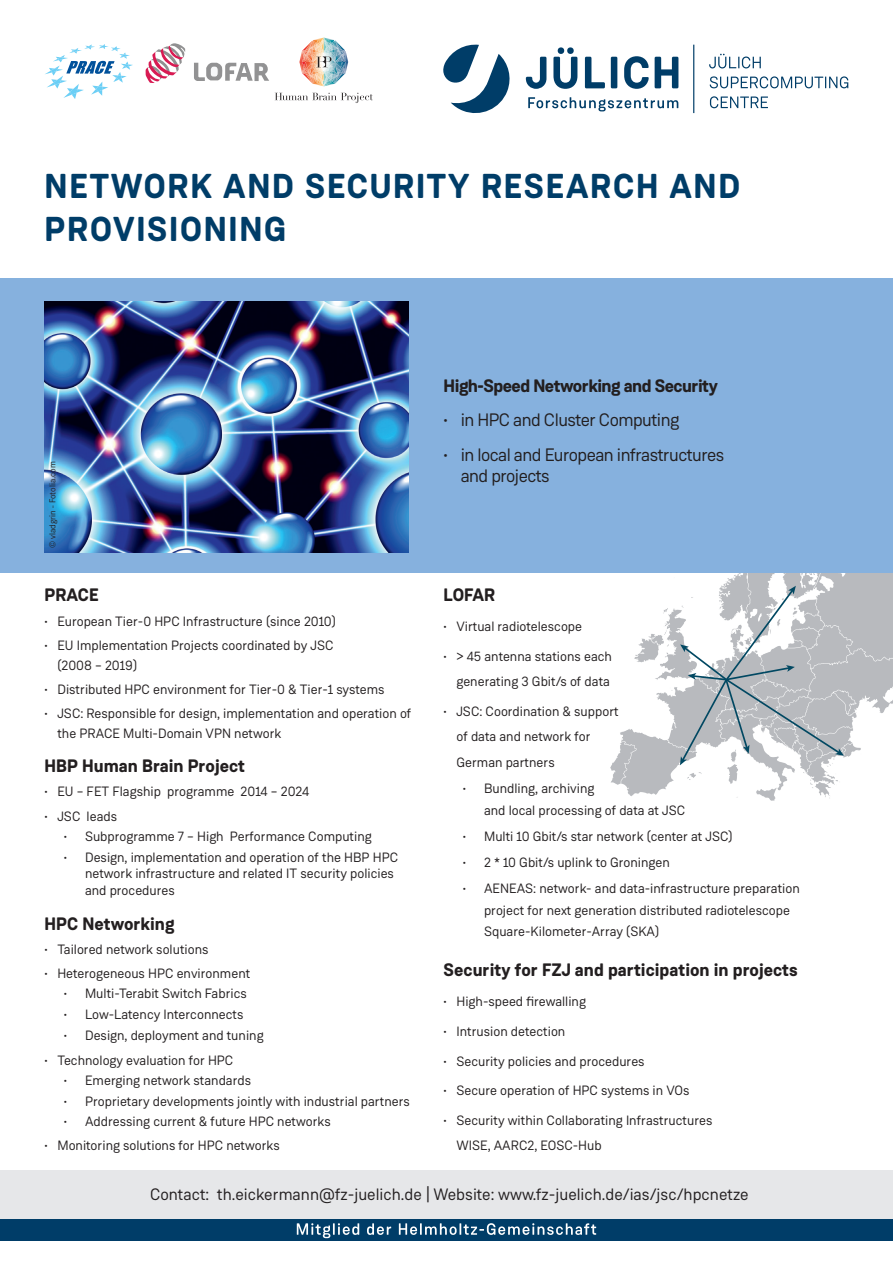
<style>
.page{position:relative;width:893px;height:1263px;background:#fff}
.page>*{position:absolute;margin:0;border:0;box-sizing:border-box;transform-origin:0 0}
.t1{font:700 34.5px/43.2px "Weissenhof Grotesk";letter-spacing:.05em;color:#003d68}
.t2{font:700 18px "Weissenhof Grotesk";color:#231f20}
.t3{font:18px/21.6px "Weissenhof Grotesk";letter-spacing:-.03em;color:#231f20}
.t4{font:700 18px "Weissenhof Grotesk";letter-spacing:-.03em;color:#231f20}
.t5{font:16.5px "Weissenhof Grotesk";color:#231f20}
.t6{font:13.5px/25.3px "Weissenhof Grotesk";color:#231f20}
.t7{font:9px "Corporate S";color:#231f20}
</style>
<div class="page">
<div style="left:0;top:1218px;width:893px;height:23px;background:#003d68"></div>
<svg style="left:297px;top:1223px;width:299px;height:15px"></svg>
<svg style="left:443px;top:45px;width:235px;height:68px"></svg>
<svg style="left:709px;top:54px;width:52px;height:14px"></svg>
<svg style="left:710px;top:76px;width:138px;height:12px"></svg>
<svg style="left:710px;top:96px;width:58px;height:12px"></svg>
<hr style="left:693px;top:45px;width:1px;height:68px;background:#003d68">
<img style="left:610px;top:573px;width:283px;height:228px">
<svg style="left:680px;top:586px;width:164px;height:179px"></svg>
<div style="left:0;top:279px;width:893px;height:294px;background:#86b1de"></div>
<div style="left:0;top:1170px;width:893px;height:48px;background:#e6e7e9"></div>
<svg style="left:194px;top:62px;width:75px;height:19px"></svg>
<svg style="left:145px;top:43px;width:40px;height:40px"></svg>
<svg style="left:45px;top:44px;width:88px;height:55px"></svg>
<svg style="left:275px;top:93px;width:98px;height:10px"></svg>
<svg style="left:299px;top:38px;width:50px;height:49px"></svg>
<img style="left:45px;top:302px;width:363px;height:251px">
<h1 class="t1" style="left:45px;top:165px;width:697px">NETWORK AND SECURITY RESEARCH AND<br>PROVISIONING</h1>
<p class="t7" style="left:47px;top:548px;width:89px;rotate:-90deg">© vladgrin - Fotolia.com</p>
<h2 class="t2" style="left:45px;top:584px;width:56px">PRACE</h2>
<p class="t6" style="left:45px;top:608px;width:293px">• European Tier-0 HPC Infrastructure (since 2010)</p>
<p class="t6" style="left:57px;top:635px;width:278px;line-height:20px;text-indent:-13px">• EU Implementation Projects coordinated by JSC (2008 – 2019)</p>
<p class="t6" style="left:45px;top:676px;width:342px">• Distributed HPC environment for Tier-0 &amp; Tier-1 systems</p>
<p class="t6" style="left:57px;top:703px;width:356px;line-height:20px;text-indent:-13px">• JSC: Responsible for design, implementation and operation of the PRACE Multi-Domain VPN network</p>
<h2 class="t2" style="left:45px;top:755px;width:202px">HBP Human Brain Project</h2>
<p class="t6" style="left:45px;top:779px;width:266px">• EU – FET Flagship programme 2014 – 2024</p>
<p class="t6" style="left:45px;top:803px;width:74px">• JSC leads</p>
<p class="t6" style="left:64px;top:824px;width:310px">• Subprogramme 7 – High Performance Computing</p>
<p class="t6" style="left:85px;top:848px;width:315px;line-height:16.8px;text-indent:-21px">• Design, implementation and operation of the HBP HPC network infrastructure and related IT security policies and procedures</p>
<h2 class="t2" style="left:45px;top:912px;width:131px">HPC Networking</h2>
<p class="t6" style="left:45px;top:936px;width:165px">• Tailored network solutions</p>
<p class="t6" style="left:45px;top:960px;width:207px">• Heterogeneous HPC environment</p>
<p class="t6" style="left:64px;top:981px;width:185px">• Multi-Terabit Switch Fabrics</p>
<p class="t6" style="left:64px;top:1001px;width:181px">• Low-Latency Interconnects</p>
<p class="t6" style="left:64px;top:1023px;width:201px">• Design, deployment and tuning</p>
<p class="t6" style="left:45px;top:1047px;width:190px">• Technology evaluation for HPC</p>
<p class="t6" style="left:64px;top:1068px;width:189px">• Emerging network standards</p>
<p class="t6" style="left:64px;top:1088px;width:348px">• Proprietary developments jointly with industrial partners</p>
<p class="t6" style="left:64px;top:1109px;width:268px">• Addressing current &amp; future HPC networks</p>
<p class="t6" style="left:45px;top:1133px;width:237px">• Monitoring solutions for HPC networks</p>
<h2 class="t4" style="left:444px;top:374px;width:276px">High-Speed Networking and Security</h2>
<h2 class="t3" style="left:444px;top:409px;width:237px">• in HPC and Cluster Computing</h2>
<h2 class="t3" style="left:461px;top:444px;width:265px;text-indent:-17px">• in local and European infrastructures and projects</h2>
<h2 class="t2" style="left:444px;top:584px;width:53px">LOFAR</h2>
<p class="t6" style="left:444px;top:614px;width:140px">• Virtual radiotelescope</p>
<p class="t6" style="left:444px;top:643px;width:170px;text-align:right">• &gt; 45 antenna stations each generating 3 Gbit/s of data</p>
<p class="t6" style="left:456px;top:698px;width:164px;text-indent:-13px">• JSC: Coordination &amp; support of data and network for<br>German partners</p>
<p class="t6" style="left:484px;top:777px;width:203px;line-height:21.8px;text-indent:-21px">• Bundling, archiving<br>and local processing of data at JSC</p>
<p class="t6" style="left:463px;top:823px;width:271px">• Multi 10 Gbit/s star network (center at JSC)</p>
<p class="t6" style="left:463px;top:849px;width:209px">• 2 * 10 Gbit/s uplink to Groningen</p>
<p class="t6" style="left:484px;top:877px;width:317px;line-height:21.8px;text-indent:-21px">• AENEAS: network- and data-infrastructure preparation project for next generation distributed radiotelescope<br>Square-Kilometer-Array (SKA)</p>
<h2 class="t2" style="left:444px;top:959px;width:356px">Security for FZJ and participation in projects</h2>
<p class="t6" style="left:444px;top:989px;width:144px">• High-speed firewalling</p>
<p class="t6" style="left:444px;top:1018px;width:123px">• Intrusion detection</p>
<p class="t6" style="left:444px;top:1048px;width:203px">• Security policies and procedures</p>
<p class="t6" style="left:444px;top:1078px;width:247px">• Secure operation of HPC systems in VOs</p>
<p class="t6" style="left:456px;top:1107px;width:257px;text-indent:-13px">• Security within Collaborating Infrastructures<br>WISE, AARC2, EOSC-Hub</p>
<p class="t5" style="left:150px;top:1184px;width:600px">Contact: th.eickermann@fz-juelich.de | Website: www.fz-juelich.de/ias/jsc/hpcnetze</p>
</div>
